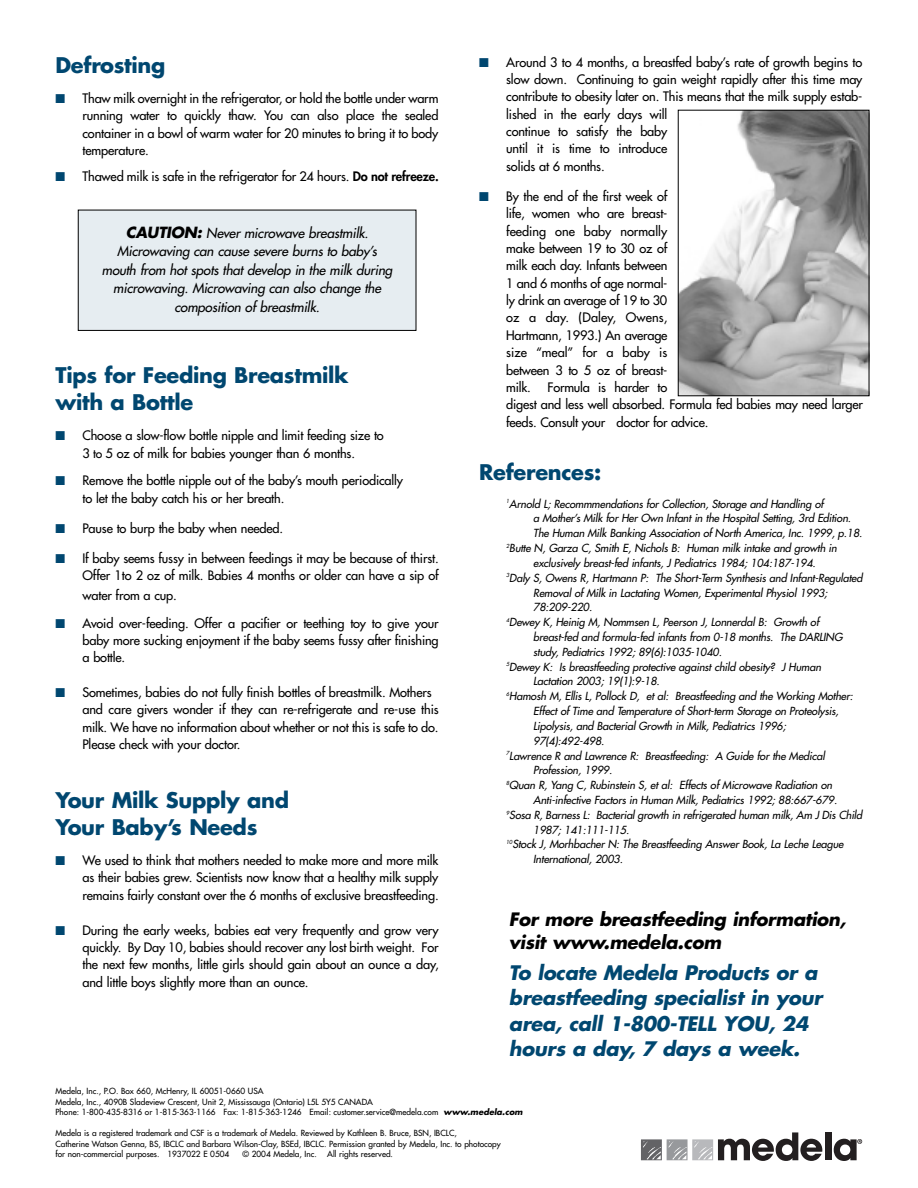
<style>
.page{position:relative;width:918px;height:1188px;background:#fff}
.page>*{position:absolute;margin:0;border:0;box-sizing:border-box;transform-origin:0 0}
.t1{font:700 21px/27.3px "Futura";letter-spacing:-.015em;color:#004770}
.t2{font:italic 700 19.5px/25.3px "Futura";letter-spacing:-.015em;color:#004770}
.t3{font:italic 700 18px/23.4px "Futura";letter-spacing:-.015em;color:#000}
.t4{font:italic 13.5px/18.5px "Futura";letter-spacing:-.01em;color:#000;text-align:center}
.t5{font:12.75px/17.4px "Futura";letter-spacing:-.01em;color:#000;text-align:justify}
.t6{font:italic 10.8px "Futura";letter-spacing:-.01em;color:#000}
.t7{font:8.25px/10.5px "Futura";color:#000}
.s1{color:#004770}
.s2{font-weight:800}
.s3{font-weight:700;font-size:15px}
.s4{font-size:12px}
.s5{font-weight:700;font-style:italic}
</style>
<div class="page">
<div style="left:78px;top:210px;width:338px;height:120px;background:#e6edf1"></div>
<div style="left:78px;top:210px;width:338px;height:121px;border:1px solid #000"></div>
<svg style="left:641px;top:1132px;width:181px;height:29px"></svg>
<div style="left:825px;top:1132px;width:6px;height:28px;background:#231f20"></div>
<svg style="left:834px;top:1139px;width:28px;height:22px"></svg>
<img style="left:680px;top:112px;width:187px;height:282px">
<div style="left:678px;top:110px;width:191px;height:286px;border:1px solid #000"></div>
<h1 class="t1" style="left:56px;top:53px;width:111px">Defrosting</h1>
<p class="t5" style="left:82px;top:90px;width:358px;text-indent:-27px"><span class="s1">■</span> Thaw milk overnight in the refrigerator, or hold the bottle under warm running water to quickly thaw. You can also place the sealed container in a bowl of warm water for 20 minutes to bring it to body temperature.</p>
<p class="t5" style="left:56px;top:169px;width:385px"><span class="s1">■</span> Thawed milk is safe in the refrigerator for 24 hours. <span class="s2">Do not refreeze.</span></p>
<p class="t4" style="left:102px;top:224px;width:292px"><span class="s3">CAUTION:</span> Never microwave breastmilk.<br>Microwaving can cause severe burns to baby’s mouth from hot spots that develop in the milk during microwaving. Microwaving can also change the composition of breastmilk.</p>
<h1 class="t1" style="left:56px;top:363px;width:295px">Tips for Feeding Breastmilk with a Bottle</h1>
<p class="t5" style="left:56px;top:428px;width:330px;text-align:center"><span class="s1">■</span> Choose a slow-flow bottle nipple and limit feeding size to<br>3 <span class="s4">to</span> 5 oz of milk for babies younger than 6 months.</p>
<p class="t5" style="left:82px;top:473px;width:322px;text-indent:-27px"><span class="s1">■</span> Remove the bottle nipple out of the baby’s mouth periodically to let the baby catch his or her breath.</p>
<p class="t5" style="left:56px;top:520px;width:229px"><span class="s1">■</span> Pause to burp the baby when needed.</p>
<p class="t5" style="left:56px;top:550px;width:385px;text-align:right"><span class="s1">■</span> If baby seems fussy in between feedings it may be because of thirst.<br>Offer 1to 2 oz of milk. Babies 4 months or older can have a sip of</p>
<p class="t5" style="left:82px;top:587px;width:96px">water from a cup.</p>
<p class="t5" style="left:82px;top:615px;width:358px;text-indent:-27px"><span class="s1">■</span> Avoid over-feeding. Offer a pacifier or teething toy to give your baby more sucking enjoyment if the baby seems fussy after finishing a bottle.</p>
<p class="t5" style="left:82px;top:685px;width:358px;text-align:left;text-indent:-27px"><span class="s1">■</span> Sometimes, babies do not fully finish bottles of breastmilk. Mothers and care givers wonder if they can re-refrigerate and re-use this milk. We have no information about whether or not this is safe to do.<br>Please check with your doctor.</p>
<h1 class="t1" style="left:56px;top:788px;width:235px">Your Milk Supply and<br>Your Baby’s Needs</h1>
<p class="t5" style="left:82px;top:853px;width:358px;text-indent:-27px"><span class="s1">■</span> We used to think that mothers needed to make more and more milk as their babies grew. Scientists now know that a healthy milk supply remains fairly constant over the 6 months of exclusive breastfeeding.</p>
<p class="t5" style="left:82px;top:922px;width:358px;text-indent:-27px"><span class="s1">■</span> During the early weeks, babies eat very frequently and grow very quickly. By Day 10, babies should recover any lost birth weight. For the next few months, little girls should gain about an ounce a day, and little boys slightly more than an ounce.</p>
<p class="t5" style="left:506px;top:54px;width:358px;text-align:left;text-indent:-27px"><span class="s1">■</span> Around 3 to 4 months, a breastfed baby’s rate of growth begins to slow down. Continuing to gain weight rapidly after this time may contribute to obesity later on. This means that the milk supply estab&shy;lished in the early days will<br>continue to satisfy the baby<br>until it is time to introduce<br>solids at 6 months.</p>
<p class="t5" style="left:506px;top:188px;width:163px;text-indent:-27px"><span class="s1">■</span> By the end of the first week of life, women who are breast&shy;feeding one baby normally make between 19 to 30 oz of milk each day. Infants between 1 and 6 months of age normal&shy;ly drink an average of 19 to 30 oz a day. (Daley, Owens, Hartmann, 1993.) An average size “meal” for a baby is between 3 to 5 oz of breast&shy;milk.</p>
<p class="t5" style="left:506px;top:379px;width:358px;text-align:left;text-indent:41px">Formula is harder to<br>digest and less well absorbed. Formula fed babies may need larger feeds. Consult your doctor for advice.</p>
<h1 class="t1" style="left:479px;top:460px;width:124px">References:</h1>
<p class="t6" style="left:506px;top:498px;width:319px"><sup>1</sup>Arnold L; Recommmendations for Collection, Storage and Handling of</p>
<p class="t6" style="left:533px;top:513px;width:319px">a Mother’s Milk for Her Own Infant in the Hospital Setting, 3rd Edition.</p>
<p class="t6" style="left:533px;top:528px;width:331px">The Human Milk Banking Association of North America, Inc. 1999, p.18.</p>
<p class="t6" style="left:506px;top:543px;width:332px"><sup>2</sup>Butte N, Garza C, Smith E, Nichols B: Human milk intake and growth in</p>
<p class="t6" style="left:533px;top:557px;width:284px">exclusively breast-fed infants, J Pediatrics 1984; 104:187-194.</p>
<p class="t6" style="left:506px;top:572px;width:358px"><sup>3</sup>Daly S, Owens R, Hartmann P: The Short-Term Synthesis and Infant-Regulated</p>
<p class="t6" style="left:533px;top:587px;width:296px">Removal of Milk in Lactating Women, Experimental Physiol 1993;</p>
<p class="t6" style="left:533px;top:602px;width:60px">78:209-220.</p>
<p class="t6" style="left:506px;top:617px;width:314px"><sup>4</sup>Dewey K, Heinig M, Nommsen L, Peerson J, Lonnerdal B: Growth of</p>
<p class="t6" style="left:533px;top:632px;width:311px">breast-fed and formula-fed infants from 0-18 months. The DARLING</p>
<p class="t6" style="left:533px;top:646px;width:190px">study, Pediatrics 1992; 89(6):1035-1040.</p>
<p class="t6" style="left:506px;top:661px;width:316px"><sup>5</sup>Dewey K: Is breastfeeding protective against child obesity? J Human</p>
<p class="t6" style="left:533px;top:676px;width:128px">Lactation 2003; 19(1):9-18.</p>
<p class="t6" style="left:506px;top:691px;width:348px"><sup>6</sup>Hamosh M, Ellis L, Pollock D, et al: Breastfeeding and the Working Mother:</p>
<p class="t6" style="left:533px;top:706px;width:307px">Effect of Time and Temperature of Short-term Storage on Proteolysis,</p>
<p class="t6" style="left:533px;top:721px;width:254px">Lipolysis, and Bacterial Growth in Milk, Pediatrics 1996;</p>
<p class="t6" style="left:533px;top:735px;width:73px">97(4):492-498.</p>
<p class="t6" style="left:506px;top:750px;width:320px"><sup>7</sup>Lawrence R and Lawrence R: Breastfeeding: A Guide for the Medical</p>
<p class="t6" style="left:533px;top:765px;width:80px">Profession, 1999.</p>
<p class="t6" style="left:506px;top:780px;width:327px"><sup>8</sup>Quan R, Yang C, Rubinstein S, et al: Effects of Microwave Radiation on</p>
<p class="t6" style="left:533px;top:795px;width:305px">Anti-infective Factors in Human Milk, Pediatrics 1992; 88:667-679.</p>
<p class="t6" style="left:506px;top:809px;width:358px"><sup>9</sup>Sosa R, Barness L: Bacterial growth in refrigerated human milk, Am J Dis Child</p>
<p class="t6" style="left:533px;top:824px;width:98px">1987; 141:111-115.</p>
<p class="t6" style="left:506px;top:839px;width:339px"><sup>10</sup>Stock J, Morhbacher N: The Breastfeeding Answer Book, La Leche League</p>
<p class="t6" style="left:533px;top:854px;width:91px">International, 2003.</p>
<h3 class="t3" style="left:509px;top:909px;width:339px">For more breastfeeding information, visit www.medela.com</h3>
<h2 class="t2" style="left:509px;top:962px;width:315px">To locate Medela Products or a breastfeeding specialist in your area, call 1-800-TELL YOU, 24 hours a day, 7 days a week.</h2>
<p class="t7" style="left:56px;top:1087px;width:469px">Medela, Inc., P.O. Box 660, McHenry, IL 60051-0660 USA<br>Medela, Inc., 4090B Sladeview Crescent, Unit 2, Mississauga (Ontario) L5L 5Y5 CANADA<br>Phone: 1-800-435-8316 or 1-815-363-1166 Fax: 1-815-363-1246 Email: customer.service@medela.com <span class="s5">www.medela.com</span></p>
<p class="t7" style="left:56px;top:1129px;width:447px">Medela is a registered trademark and CSF is a trademark of Medela. Reviewed by Kathleen B. Bruce, BSN, IBCLC,<br>Catherine Watson Genna, BS, IBCLC and Barbara Wilson-Clay, BSEd, IBCLC. Permission granted by Medela, Inc. to photocopy for non-commercial purposes. 1937022 E 0504</p>
<p class="t7" style="left:242px;top:1150px;width:76px">© 2004 Medela, Inc.</p>
<p class="t7" style="left:327px;top:1150px;width:67px">All rights reserved.</p>
</div>
